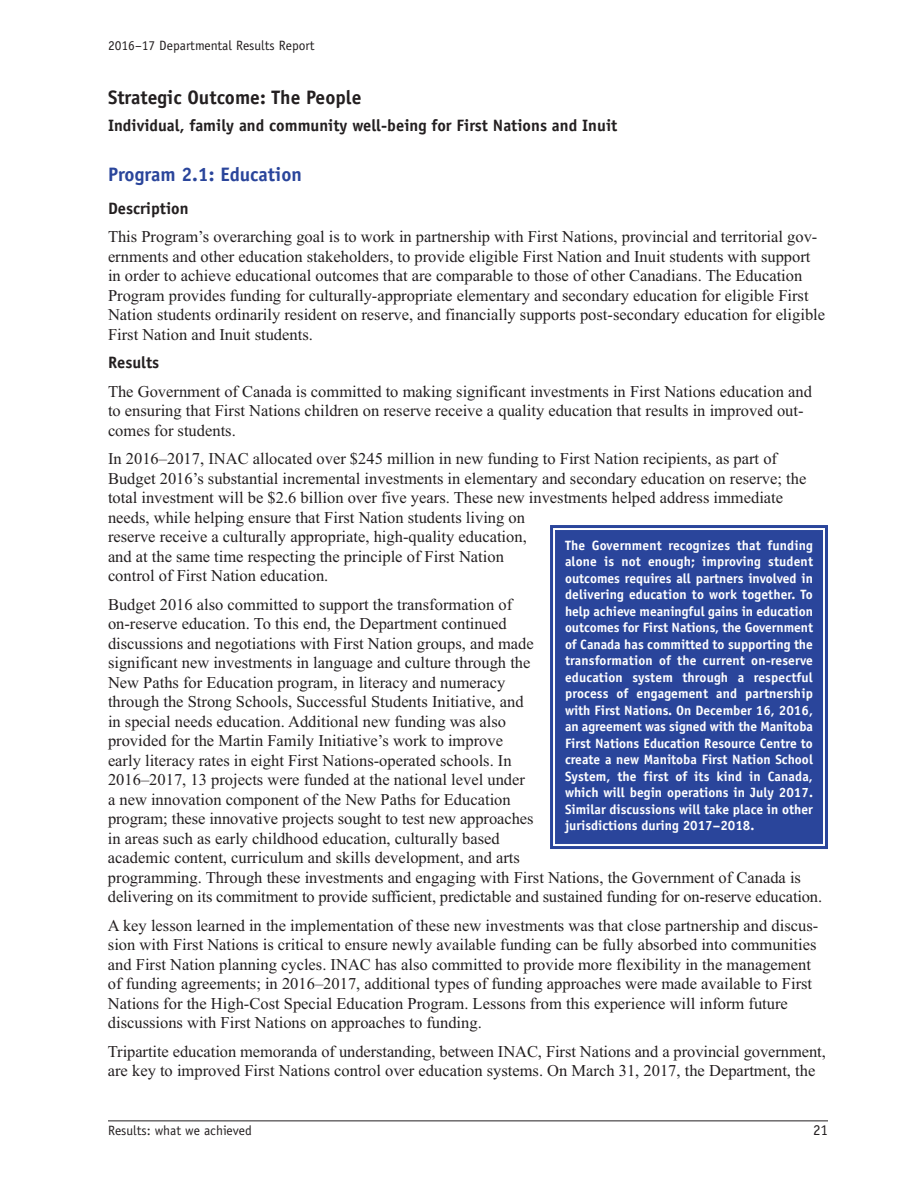
<style>
.page{position:relative;width:918px;height:1188px;background:#fff}
.page>*{position:absolute;margin:0;border:0;box-sizing:border-box;transform-origin:0 0}
.t1{font:700 19.5px "Officina Sans";color:#231f20}
.t2{font:700 19.5px "Officina Sans";color:#2a459b}
.t3{font:16.5px/19.5px "Times New Roman";color:#231f20}
.t4{font:700 16.5px "Officina Sans";color:#231f20}
.t5{font:15px "Officina Sans";color:#231f20}
.t6{font:700 13.5px/16.5px "Officina Sans";color:#fff;text-align:justify}
.t7{font:13.5px "Officina Sans";color:#231f20}
</style>
<div class="page">
<hr style="left:108px;top:1120px;width:720px;height:1px;background:#231f20">
<div style="left:556px;top:531px;width:266px;height:312px;background:#2a459b"></div>
<div style="left:550px;top:525px;width:278px;height:324px;border:3px solid #2a459b"></div>
<div style="left:555px;top:530px;width:268px;height:314px;border:1px solid #2a459b"></div>
<p class="t7" style="left:108px;top:41px;width:208px">2016–17 Departmental Results Report</p>
<p class="t1" style="left:108px;top:90px;width:255px">Strategic Outcome: The People</p>
<p class="t4" style="left:108px;top:119px;width:511px">Individual, family and community well-being for First Nations and Inuit</p>
<p class="t2" style="left:108px;top:167px;width:195px">Program 2.1: Education</p>
<p class="t4" style="left:108px;top:202px;width:82px">Description</p>
<p class="t3" style="left:108px;top:227px;width:719px">This Program’s overarching goal is to work in partnership with First Nations, provincial and territorial gov&shy;ernments and other education stakeholders, to provide eligible First Nation and Inuit students with support in order to achieve educational outcomes that are comparable to those of other Canadians. The Education Program provides funding for culturally-appropriate elementary and secondary education for eligible First Nation students ordinarily resident on reserve, and financially supports post-secondary education for eligible First Nation and Inuit students.</p>
<p class="t4" style="left:108px;top:356px;width:53px">Results</p>
<p class="t3" style="left:108px;top:381px;width:705px">The Government of Canada is committed to making significant investments in First Nations education and to ensuring that First Nations children on reserve receive a quality education that results in improved out&shy;comes for students.</p>
<p class="t3" style="left:108px;top:449px;width:700px">In 2016–2017, INAC allocated over $245 million in new funding to First Nation recipients, as part of Budget 2016’s substantial incremental investments in elementary and secondary education on reserve; the total investment will be $2.6 billion over five years. These new investments helped address immediate needs, while helping ensure that First Nation students living on<br>reserve receive a culturally appropriate, high-quality education,<br>and at the same time respecting the principle of First Nation<br>control of First Nation education.</p>
<p class="t3" style="left:108px;top:594px;width:716px">Budget 2016 also committed to support the transformation of<br>on-reserve education. To this end, the Department continued<br>discussions and negotiations with First Nation groups, and made<br>significant new investments in language and culture through the<br>New Paths for Education program, in literacy and numeracy<br>through the Strong Schools, Successful Students Initiative, and<br>in special needs education. Additional new funding was also<br>provided for the Martin Family Initiative’s work to improve<br>early literacy rates in eight First Nations-operated schools. In<br>2016–2017, 13 projects were funded at the national level under<br>a new innovation component of the New Paths for Education<br>program; these innovative projects sought to test new approaches<br>in areas such as early childhood education, culturally based<br>academic content, curriculum and skills development, and arts<br>programming. Through these investments and engaging with First Nations, the Government of Canada is delivering on its commitment to provide sufficient, predictable and sustained funding for on-reserve education.</p>
<p class="t3" style="left:108px;top:915px;width:712px">A key lesson learned in the implementation of these new investments was that close partnership and discus&shy;sion with First Nations is critical to ensure newly available funding can be fully absorbed into communities and First Nation planning cycles. INAC has also committed to provide more flexibility in the management of funding agreements; in 2016–2017, additional types of funding approaches were made available to First Nations for the High-Cost Special Education Program. Lessons from this experience will inform future discussions with First Nations on approaches to funding.</p>
<p class="t3" style="left:108px;top:1041px;width:720px">Tripartite education memoranda of understanding, between INAC, First Nations and a provincial government, are key to improved First Nations control over education systems. On March 31, 2017, the Department, the</p>
<p class="t6" style="left:565px;top:538px;width:249px">The Government recognizes that funding alone is not enough; improving student outcomes requires all partners involved in delivering education to work together. To help achieve meaningful gains in education outcomes for First Nations, the Government of Canada has committed to supporting the transformation of the current on-reserve education system through a respectful process of engagement and partnership with First Nations. On December 16, 2016, an agreement was signed with the Manitoba First Nations Education Resource Centre to create a new Manitoba First Nation School System, the first of its kind in Canada, which will begin operations in July 2017.<br>Similar discussions will take place in other jurisdictions during 2017–2018.</p>
<p class="t7" style="left:108px;top:1125px;width:145px">Results: what we achieved</p>
<p class="t5" style="left:813px;top:1124px;width:16px">21</p>
</div>
